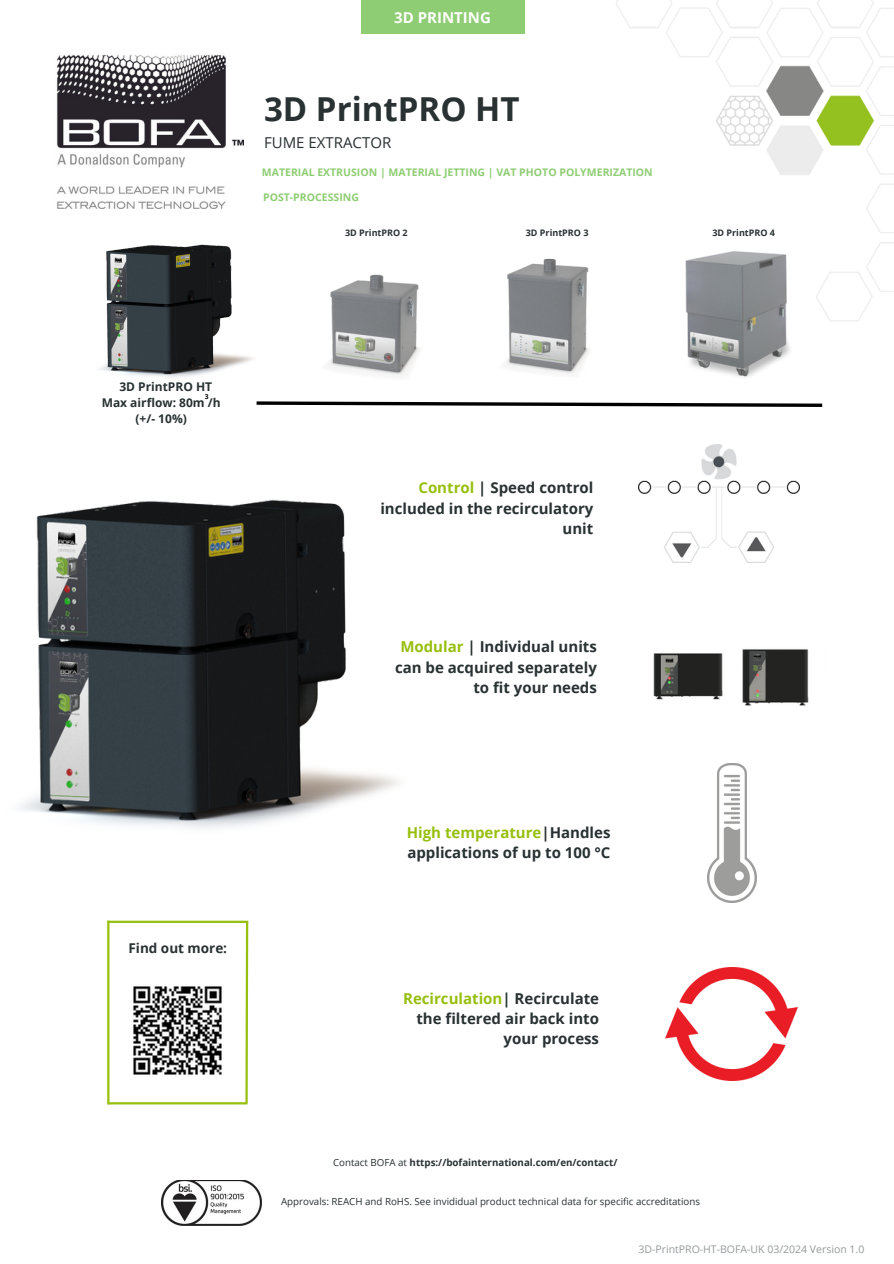
<style>
.page{position:relative;width:894px;height:1264px;background:#fff}
.page>*{position:absolute;margin:0;border:0;box-sizing:border-box;transform-origin:0 0}
.t1{font:700 33px "Open Sans";color:#293133}
.t2{font:700 15px/20.2px "Open Sans";color:#293133;text-align:right}
.t3{font:15px "Open Sans";color:#293133}
.t4{font:700 15px "Open Sans";color:#fff}
.t5{font:700 13.5px "Open Sans";color:#293133}
.t6{font:700 12px "Open Sans";color:#293133}
.t7{font:700 10.5px "Open Sans";color:#8ecd73}
.t8{font:10.5px "Open Sans";color:#959a9b}
.t9{font:9.75px "Open Sans";color:#293133}
.t10{font:700 9.75px "Open Sans";color:#293133}
.t11{font:700 9px "Open Sans";color:#293133}
.t12{font:700 6.75px "Open Sans";color:#000}
.s1{color:#97bf0d}
.s2{font-weight:400}
</style>
<div class="page">
<img style="left:56px;top:54px;width:187px;height:154px">
<div style="left:361px;top:0;width:163px;height:34px;background:#8ecd73"></div>
<img style="left:616px;top:0;width:277px;height:321px">
<img style="left:329px;top:274px;width:90px;height:102px">
<img style="left:506px;top:258px;width:83px;height:116px">
<img style="left:681px;top:246px;width:113px;height:132px">
<img style="left:653px;top:649px;width:156px;height:57px">
<img style="left:638px;top:444px;width:161px;height:118px">
<img style="left:707px;top:763px;width:49px;height:139px">
<img style="left:161px;top:1180px;width:101px;height:45px">
<img style="left:665px;top:967px;width:132px;height:113px">
<img style="left:20px;top:499px;width:378px;height:330px">
<img style="left:100px;top:244px;width:153px;height:134px">
<hr style="left:107px;top:920px;width:141px;height:2px;background:#97bf0d">
<hr style="left:107px;top:920px;width:2px;height:184px;background:#97bf0d">
<hr style="left:108px;top:1102px;width:139px;height:2px;background:#97bf0d">
<svg style="left:244px;top:920px;width:5px;height:185px"></svg>
<svg style="left:256px;top:401px;width:567px;height:6px"></svg>
<img style="left:133px;top:986px;width:89px;height:89px">
<h2 class="t4" style="left:394px;top:7px;width:98px">3D PRINTING</h2>
<h2 class="t1" style="left:264px;top:86px;width:257px">3D PrintPRO HT</h2>
<h2 class="t3" style="left:264px;top:132px;width:129px">FUME EXTRACTOR</h2>
<p class="t7" style="left:262px;top:165px;width:392px">MATERIAL EXTRUSION | MATERIAL JETTING | VAT PHOTO POLYMERIZATION</p>
<p class="t7" style="left:263px;top:190px;width:97px">POST-PROCESSING</p>
<p class="t11" style="left:345px;top:226px;width:64px">3D PrintPRO 2</p>
<p class="t11" style="left:525px;top:226px;width:64px">3D PrintPRO 3</p>
<h2 class="t11" style="left:712px;top:226px;width:64px">3D PrintPRO 4</h2>
<h4 class="t6" style="left:119px;top:378px;width:94px">3D PrintPRO HT</h4>
<h4 class="t6" style="left:102px;top:394px;width:120px">Max airflow: 80m /h</h4>
<h4 class="t6" style="left:135px;top:410px;width:53px">(+/- 10%)</h4>
<p class="t12" style="left:205px;top:392px;width:5px">3</p>
<p class="t5" style="left:128px;top:938px;width:100px">Find out more:</p>
<h2 class="t2" style="left:380px;top:477px;width:214px"><span class="s1">Control</span> | Speed control included in the recirculatory unit</h2>
<p class="t2" style="left:395px;top:636px;width:203px"><span class="s1">Modular</span> | Individual units can be acquired separately to fit your needs</p>
<p class="t2" style="left:406px;top:822px;width:205px;text-align:left"><span class="s1">High temperature</span>|Handles applications of up to 100 °C</p>
<p class="t2" style="left:403px;top:987px;width:197px"><span class="s1">Recirculation</span>| Recirculate the filtered air back into your process</p>
<p class="t10" style="left:333px;top:1155px;width:286px"><span class="s2">Contact BOFA at</span> https://bofainternational.com/en/contact/</p>
<p class="t9" style="left:281px;top:1194px;width:420px">Approvals: REACH and RoHS. See invididual product technical data for specific accreditations</p>
<p class="t8" style="left:638px;top:1242px;width:227px">3D-PrintPRO-HT-BOFA-UK 03/2024 Version 1.0</p>
</div>
